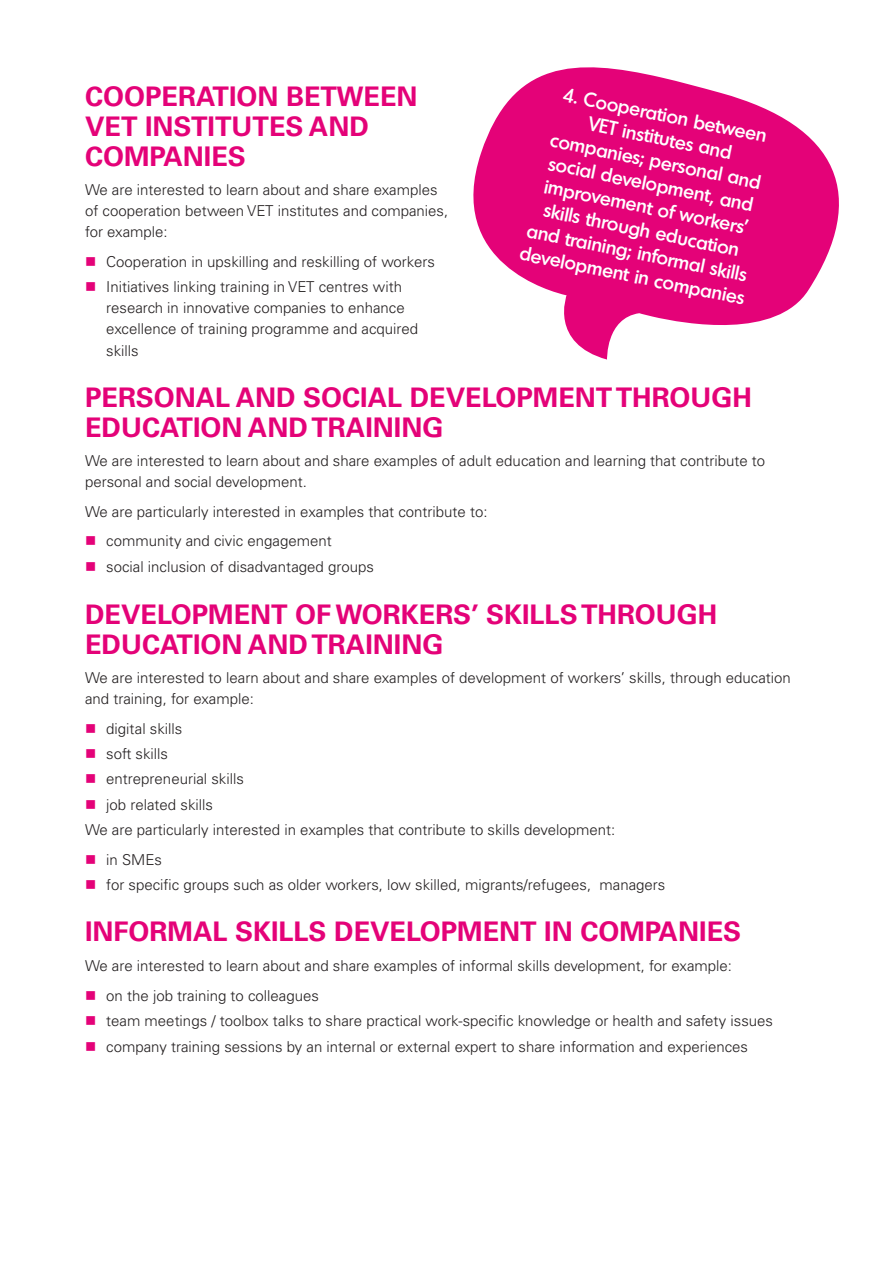
<style>
.page{position:relative;width:893px;height:1263px;background:#fff}
.page>*{position:absolute;margin:0;border:0;box-sizing:border-box;transform-origin:0 0}
.t1{font:700 27px/30px "Univers LT Std";color:#e40278}
.t2{font:500 19.5px/23.4px "Montreal TS";color:#fff;text-align:center}
.t3{font:300 15px/21px "Univers LT Std";color:#231f20}
</style>
<div class="page">
<svg style="left:473px;top:67px;width:366px;height:293px;fill:#e40278"></svg>
<p class="t1" style="left:85px;top:82px;width:334px">COOPERATION BETWEEN<br>VET INSTITUTES AND<br>COMPANIES</p>
<p class="t3" style="left:85px;top:179px;width:365px">We are interested to learn about and share examples of cooperation between VET institutes and companies, for example:</p>
<p class="t3" style="left:106px;top:251px;width:330px">Cooperation in upskilling and reskilling of workers</p>
<p class="t3" style="left:106px;top:276px;width:313px">Initiatives linking training in VET centres with research in innovative companies to enhance excellence of training programme and acquired skills</p>
<p class="t1" style="left:85px;top:383px;width:668px">PERSONAL AND SOCIAL DEVELOPMENT THROUGH<br>EDUCATION AND TRAINING</p>
<p class="t3" style="left:85px;top:451px;width:682px">We are interested to learn about and share examples of adult education and learning that contribute to personal and social development.</p>
<p class="t3" style="left:85px;top:501px;width:404px">We are particularly interested in examples that contribute to:</p>
<p class="t3" style="left:106px;top:531px;width:227px">community and civic engagement</p>
<p class="t3" style="left:106px;top:556px;width:269px">social inclusion of disadvantaged groups</p>
<p class="t1" style="left:85px;top:599px;width:634px">DEVELOPMENT OF WORKERS’ SKILLS THROUGH<br>EDUCATION AND TRAINING</p>
<p class="t3" style="left:85px;top:667px;width:707px">We are interested to learn about and share examples of development of workers’ skills, through education and training, for example:</p>
<p class="t3" style="left:106px;top:718px;width:78px">digital skills</p>
<p class="t3" style="left:106px;top:743px;width:63px">soft skills</p>
<p class="t3" style="left:106px;top:768px;width:139px">entrepreneurial skills</p>
<p class="t3" style="left:106px;top:794px;width:108px">job related skills</p>
<p class="t3" style="left:85px;top:819px;width:532px">We are particularly interested in examples that contribute to skills development:</p>
<p class="t3" style="left:106px;top:849px;width:57px">in SMEs</p>
<p class="t3" style="left:106px;top:874px;width:561px">for specific groups such as older workers, low skilled, migrants/refugees, managers</p>
<p class="t1" style="left:85px;top:917px;width:658px">INFORMAL SKILLS DEVELOPMENT IN COMPANIES</p>
<p class="t3" style="left:85px;top:955px;width:648px">We are interested to learn about and share examples of informal skills development, for example:</p>
<p class="t3" style="left:106px;top:985px;width:214px">on the job training to colleagues</p>
<p class="t3" style="left:106px;top:1010px;width:668px">team meetings / toolbox talks to share practical work-specific knowledge or health and safety issues</p>
<p class="t3" style="left:106px;top:1036px;width:643px">company training sessions by an internal or external expert to share information and experiences</p>
<p class="t2" style="left:557px;top:79px;width:231px;rotate:12deg">4. Cooperation between<br>VET institutes and companies; personal and social development, and improvement of workers’ skills through education and training; informal skills development in companies</p>
</div>
